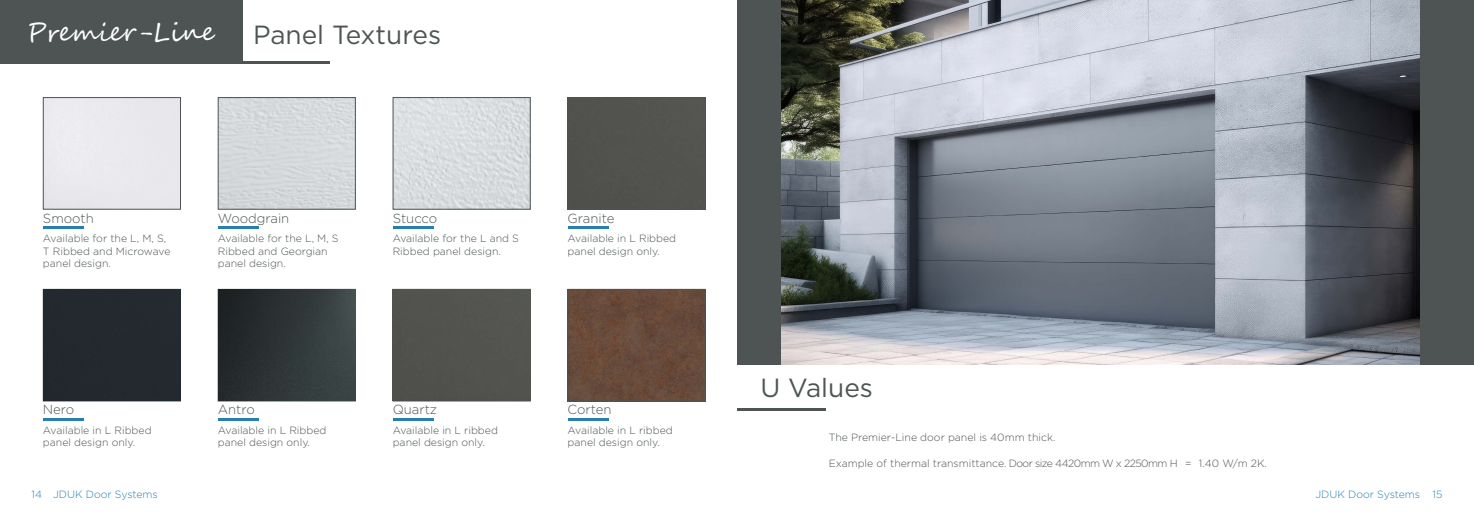
<style>
.page{position:relative;width:1474px;height:521px;background:#fff}
.page>*{position:absolute;margin:0;border:0;box-sizing:border-box;transform-origin:0 0}
.t1{font:26.25px "Gotham";color:#4d5453}
.t2{font:25.38px "Segoe Script";color:#fff}
.t3{font:300 13.12px "Gotham";color:#4d5453}
.t4{font:300 10.5px/12.6px "Gotham";color:#4d5453}
.t5{font:300 10.5px "Gotham";color:#267fae}
</style>
<div class="page">
<div style="left:737px;top:0;width:116px;height:365px;background:#4d5453"></div>
<div style="left:1361px;top:0;width:112px;height:365px;background:#4d5453"></div>
<hr style="left:737px;top:408px;width:88px;height:2px;background:#4d5453">
<img style="left:781px;top:0;width:638px;height:365px">
<hr style="left:241px;top:61px;width:89px;height:2px;background:#4d5453">
<div style="left:0;top:0;width:242px;height:63px;background:#4d5453"></div>
<hr style="left:43px;top:227px;width:41px;height:2px;background:#267fae">
<hr style="left:218px;top:227px;width:41px;height:2px;background:#267fae">
<hr style="left:393px;top:227px;width:40px;height:2px;background:#267fae">
<div style="left:43px;top:97px;width:138px;height:112px;border:1px solid #4d5453"></div>
<img style="left:395px;top:99px;width:133px;height:108px">
<img style="left:220px;top:99px;width:134px;height:108px">
<div style="left:218px;top:97px;width:138px;height:112px;border:1px solid #4d5453"></div>
<div style="left:569px;top:99px;width:134px;height:108px;background:#52534e"></div>
<div style="left:567px;top:97px;width:138px;height:112px;border:1px solid #4d5453"></div>
<hr style="left:567px;top:227px;width:41px;height:2px;background:#267fae">
<hr style="left:43px;top:418px;width:41px;height:2px;background:#267fae">
<hr style="left:218px;top:418px;width:41px;height:2px;background:#267fae">
<hr style="left:393px;top:418px;width:40px;height:2px;background:#267fae">
<img style="left:569px;top:291px;width:134px;height:108px">
<div style="left:567px;top:289px;width:138px;height:112px;border:1px solid #4d5453"></div>
<hr style="left:567px;top:418px;width:41px;height:2px;background:#267fae">
<div style="left:393px;top:290px;width:137px;height:111px;background:#52534e"></div>
<div style="left:43px;top:290px;width:137px;height:111px;background:#22292f"></div>
<img style="left:218px;top:290px;width:137px;height:111px">
<h2 class="t2" style="left:27px;top:14px;width:189px">Premier-Line</h2>
<h1 class="t1" style="left:253px;top:18px;width:189px">Panel Textures</h1>
<p class="t3" style="left:43px;top:210px;width:52px">Smooth</p>
<p class="t3" style="left:218px;top:210px;width:73px">Woodgrain</p>
<p class="t3" style="left:393px;top:210px;width:46px">Stucco</p>
<p class="t3" style="left:567px;top:210px;width:48px">Granite</p>
<p class="t4" style="left:567px;top:232px;width:110px">Available in L Ribbed panel design only.</p>
<p class="t4" style="left:43px;top:232px;width:129px">Available for the L, M, S,<br>T Ribbed and Microwave panel design.</p>
<p class="t4" style="left:218px;top:232px;width:122px">Available for the L, M, S<br>Ribbed and Georgian panel design.</p>
<p class="t4" style="left:393px;top:232px;width:128px">Available for the L and S<br>Ribbed panel design.</p>
<p class="t3" style="left:43px;top:401px;width:33px">Nero</p>
<p class="t3" style="left:218px;top:401px;width:38px">Antro</p>
<p class="t3" style="left:393px;top:401px;width:46px">Quartz</p>
<p class="t3" style="left:567px;top:401px;width:45px">Corten</p>
<p class="t4" style="left:567px;top:423px;width:107px">Available in L ribbed panel design only.</p>
<p class="t4" style="left:43px;top:423px;width:110px">Available in L Ribbed panel design only.</p>
<p class="t4" style="left:218px;top:423px;width:110px">Available in L Ribbed panel design only.</p>
<p class="t4" style="left:393px;top:423px;width:107px">Available in L ribbed panel design only.</p>
<h1 class="t1" style="left:760px;top:370px;width:114px">U Values</h1>
<p class="t4" style="left:828px;top:430px;width:228px">The Premier-Line door panel is 40mm thick.</p>
<p class="t4" style="left:828px;top:456px;width:439px">Example of thermal transmittance. Door size 4420mm W x 2250mm H = 1.40 W/m 2K.</p>
<p class="t5" style="left:32px;top:487px;width:128px">14 JDUK Door Systems</p>
<p class="t5" style="left:1315px;top:487px;width:128px">JDUK Door Systems 15</p>
</div>
